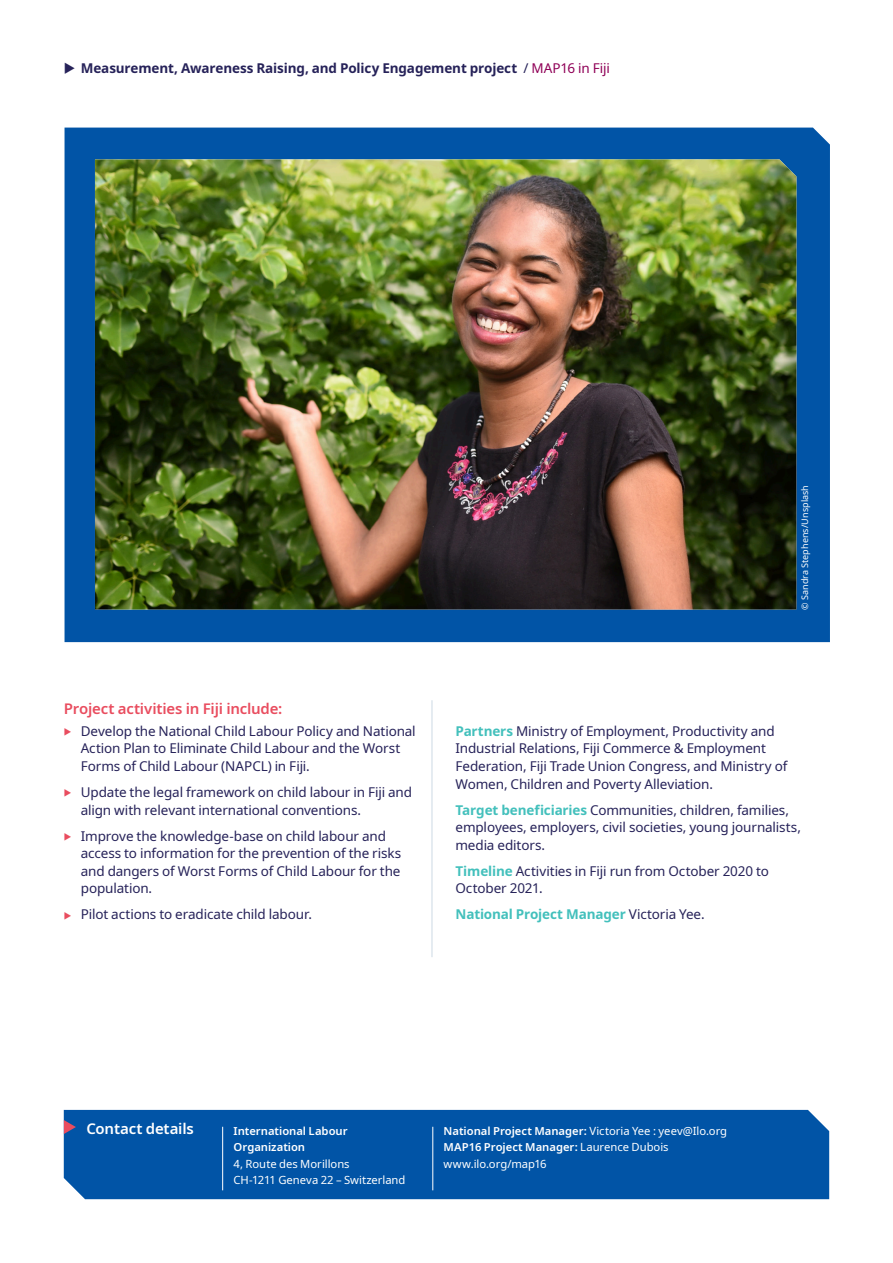
<style>
.page{position:relative;width:893px;height:1263px;background:#fff}
.page>*{position:absolute;margin:0;border:0;box-sizing:border-box;transform-origin:0 0}
.Fact_sheet_A4_-_Sub{font:600 15px "Noto Sans";letter-spacing:-.015em;color:#e94d5f}
.Fact_sheet_A4_-_Sub-2{font:600 15px "Noto Sans";letter-spacing:-.015em;color:#fff}
.Fact_sheet_A4_-_Body{font:13.5px/17.5px "Noto Sans";letter-spacing:-.01em;color:#262259}
.t1{font:700 13.5px "Noto Sans";letter-spacing:-.01em;color:#262259}
.Fact_sheet_A4_-_Body-2{font:700 13.5px "Noto Sans";letter-spacing:-.01em;color:#43c0bc}
.Fact_sheet_A4_-_Body-3{font:11.25px/16.5px "Noto Sans";color:#fff}
.Fact_sheet_A4_-_Body-4{font:600 11.25px/16.5px "Noto Sans";letter-spacing:-.005em;color:#fff}
.Fact_sheet_A4_-_Body-5{font:9px "Noto Sans";letter-spacing:.005em;color:#fff}
.s1{font-weight:400}
.s2{font-weight:400;color:#8f0157}
.s3{font-weight:700;color:#43c0bc}
.s4{font-weight:400;color:#262259}
.s5{font-weight:600}
</style>
<div class="page">
<hr style="left:432px;top:700px;width:1px;height:257px;background:#ccdae4">
<div style="left:65px;top:128px;width:765px;height:514px;background:#0154a6"></div>
<img style="left:95px;top:159px;width:701px;height:450px">
<div style="left:64px;top:1110px;width:765px;height:89px;background:#0154a6"></div>
<svg style="left:64px;top:1120px;width:12px;height:14px"></svg>
<hr style="left:433px;top:1127px;width:1px;height:63px;background:#fff">
<hr style="left:222px;top:1127px;width:1px;height:63px;background:#fff">
<p class="t1" style="left:81px;top:59px;width:530px">Measurement, Awareness Raising, and Policy Engagement project <span class="s1">/</span> <span class="s2">MAP16 in Fiji</span></p>
<p class="Fact_sheet_A4_-_Body-5" style="left:799px;top:609px;width:126px;rotate:-90deg">© Sandra Stephens/Unsplash</p>
<p class="Fact_sheet_A4_-_Sub" style="left:64px;top:698px;width:220px">Project activities in Fiji include:</p>
<p class="Fact_sheet_A4_-_Body" style="left:81px;top:722px;width:336px">Develop the National Child Labour Policy and National<br>Action Plan to Eliminate Child Labour and the Worst<br>Forms of Child Labour (NAPCL) in Fiji.</p>
<p class="Fact_sheet_A4_-_Body" style="left:81px;top:784px;width:333px">Update the legal framework on child labour in Fiji and align with relevant international conventions.</p>
<p class="Fact_sheet_A4_-_Body" style="left:81px;top:827px;width:322px">Improve the knowledge-base on child labour and access to information for the prevention of the risks and dangers of Worst Forms of Child Labour for the population.</p>
<p class="Fact_sheet_A4_-_Body" style="left:81px;top:906px;width:233px">Pilot actions to eradicate child labour.</p>
<p class="Fact_sheet_A4_-_Body" style="left:455px;top:722px;width:333px"><span class="s3">Partners</span> Ministry of Employment, Productivity and Industrial Relations, Fiji Commerce &amp; Employment Federation, Fiji Trade Union Congress, and Ministry of Women, Children and Poverty Alleviation.</p>
<p class="Fact_sheet_A4_-_Body" style="left:455px;top:801px;width:347px"><span class="s3">Target beneficiaries</span> Communities, children, families, employees, employers, civil societies, young journalists, media editors.</p>
<p class="Fact_sheet_A4_-_Body" style="left:455px;top:862px;width:315px"><span class="s3">Timeline</span> Activities in Fiji run from October 2020 to<br>October 2021.</p>
<p class="Fact_sheet_A4_-_Body-2" style="left:455px;top:905px;width:251px">National Project Manager <span class="s4">Victoria Yee.</span></p>
<p class="Fact_sheet_A4_-_Sub-2" style="left:86px;top:1118px;width:109px">Contact details</p>
<p class="Fact_sheet_A4_-_Body-4" style="left:234px;top:1123px;width:116px">International Labour<br>Organization</p>
<p class="Fact_sheet_A4_-_Body-3" style="left:234px;top:1156px;width:118px">4, Route des Morillons</p>
<p class="Fact_sheet_A4_-_Body-3" style="left:234px;top:1172px;width:173px">CH-1211 Geneva 22 – Switzerland</p>
<p class="Fact_sheet_A4_-_Body-3" style="left:444px;top:1123px;width:285px"><span class="s5">National Project Manager:</span> Victoria Yee : yeev@Ilo.org</p>
<p class="Fact_sheet_A4_-_Body-3" style="left:444px;top:1139px;width:226px"><span class="s5">MAP16 Project Manager:</span> Laurence Dubois www.ilo.org/map16</p>
</div>
